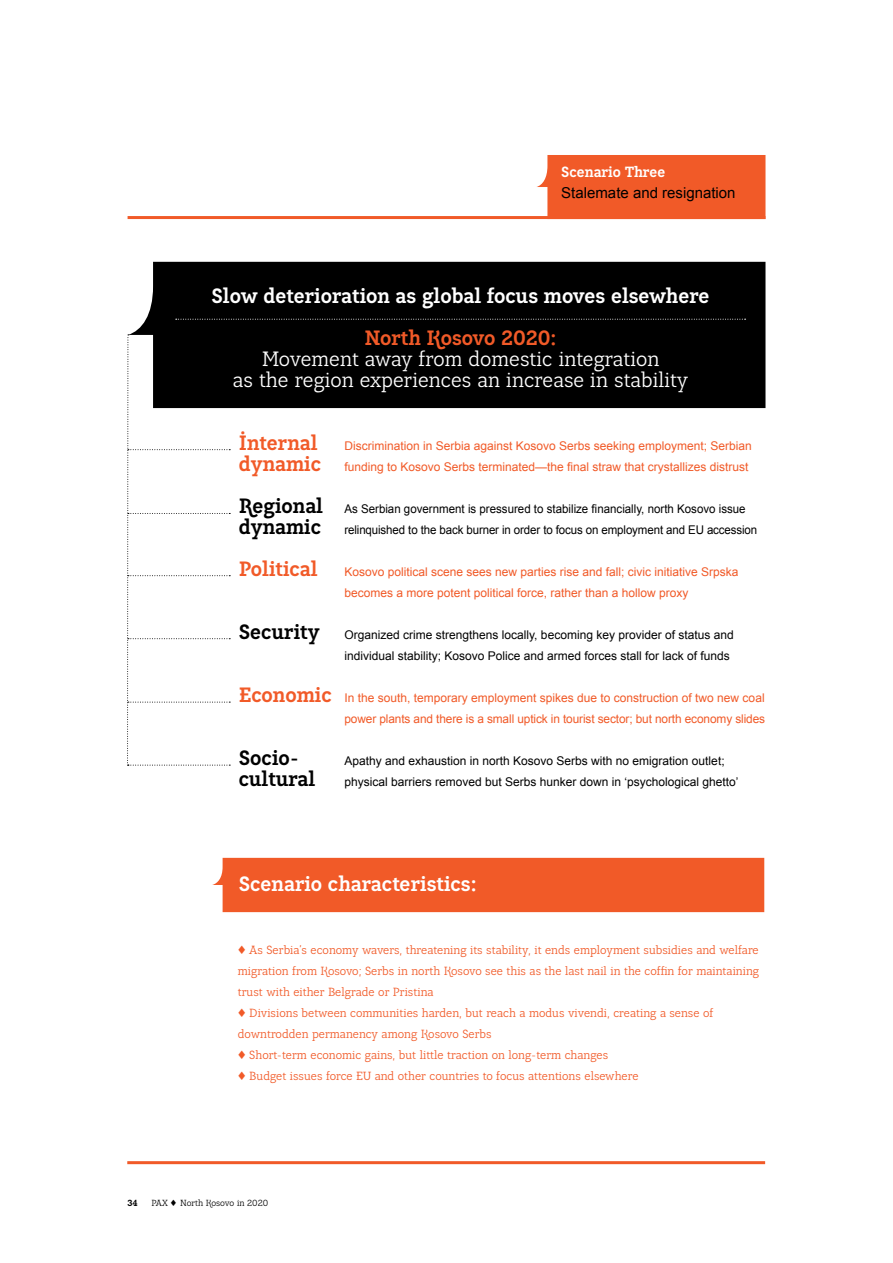
<style>
.page{position:relative;width:893px;height:1263px;background:#fff}
.page>*{position:absolute;margin:0;border:0;box-sizing:border-box;transform-origin:0 0}
.t1{font:21px/21px "Lean OFY";color:#fff;text-align:center}
.t2{font:700 21px "Lean OFY";color:#fff}
.t3{font:700 21px/21px "Lean OFY";color:#f15a28}
.t4{font:700 21px/21px "Lean OFY";color:#000}
.t5{font:15px "Arial";color:#000}
.t6{font:700 15px "Lean OFY";color:#fff}
.t7{font:12px "Lean OFY";color:#f15a28}
.t8{font:12px/21px "Arial";color:#f15a28}
.t9{font:12px/21px "Arial";color:#000}
.t10{font:12px/21px "Arial";color:#000;scale:.96 1}
.t11{font:9px "Lean OFY";color:#000}
.t12{font:700 9px "Lean OFY";color:#000}
</style>
<div class="page">
<div style="left:537px;top:155px;width:228px;height:61px;background:#f15a28"></div>
<hr style="left:128px;top:216px;width:637px;height:3px;background:#f15a28">
<div style="left:128px;top:262px;width:637px;height:146px;background:#000"></div>
<hr style="left:127px;top:1161px;width:638px;height:3px;background:#f15a28">
<svg style="left:127px;top:335px;width:103px;height:431px"></svg>
<svg style="left:176px;top:319px;width:570px;height:1px"></svg>
<div style="left:212px;top:858px;width:552px;height:54px;background:#f15a28"></div>
<p class="t6" style="left:561px;top:163px;width:105px">Scenario Three</p>
<p class="t5" style="left:561px;top:183px;width:176px">Stalemate and resignation</p>
<h1 class="t2" style="left:211px;top:283px;width:500px">Slow deterioration as global focus moves elsewhere</h1>
<h1 class="t3" style="left:364px;top:327px;width:194px">North Kosovo 2020:</h1>
<h1 class="t1" style="left:233px;top:349px;width:457px">Movement away from domestic integration<br>as the region experiences an increase in stability</h1>
<h1 class="t3" style="left:239px;top:432px;width:84px">Internal dynamic</h1>
<h1 class="t4" style="left:239px;top:495px;width:86px">Regional dynamic</h1>
<h1 class="t3" style="left:239px;top:558px;width:81px">Political</h1>
<h1 class="t4" style="left:239px;top:621px;width:83px">Security</h1>
<h1 class="t3" style="left:239px;top:684px;width:95px">Economic</h1>
<h1 class="t4" style="left:239px;top:747px;width:78px">Socio&shy;cultural</h1>
<p class="t8" style="left:344px;top:435px;width:409px">Discrimination in Serbia against Kosovo Serbs seeking employment; Serbian funding to Kosovo Serbs terminated—the final straw that crystallizes distrust</p>
<p class="t10" style="left:344px;top:498px;width:432px">As Serbian government is pressured to stabilize financially, north Kosovo issue relinquished to the back burner in order to focus on employment and EU accession</p>
<p class="t8" style="left:344px;top:561px;width:396px">Kosovo political scene sees new parties rise and fall; civic initiative Srpska becomes a more potent political force, rather than a hollow proxy</p>
<p class="t9" style="left:344px;top:624px;width:391px">Organized crime strengthens locally, becoming key provider of status and individual stability; Kosovo Police and armed forces stall for lack of funds</p>
<p class="t8" style="left:344px;top:687px;width:422px">In the south, temporary employment spikes due to construction of two new coal power plants and there is a small uptick in tourist sector; but north economy slides</p>
<p class="t9" style="left:344px;top:750px;width:396px">Apathy and exhaustion in north Kosovo Serbs with no emigration outlet; physical barriers removed but Serbs hunker down in ‘psychological ghetto’</p>
<h1 class="t2" style="left:239px;top:871px;width:239px">Scenario characteristics:</h1>
<p class="t7" style="left:249px;top:943px;width:511px">As Serbia’s economy wavers, threatening its stability, it ends employment subsidies and welfare</p>
<p class="t7" style="left:238px;top:964px;width:523px">migration from Kosovo; Serbs in north Kosovo see this as the last nail in the coffin for maintaining</p>
<p class="t7" style="left:238px;top:985px;width:197px">trust with either Belgrade or Pristina</p>
<p class="t7" style="left:249px;top:1006px;width:466px">Divisions between communities harden, but reach a modus vivendi, creating a sense of</p>
<p class="t7" style="left:238px;top:1027px;width:255px">downtrodden permanency among Kosovo Serbs</p>
<p class="t7" style="left:249px;top:1048px;width:360px">Short-term economic gains, but little traction on long-term changes</p>
<p class="t7" style="left:249px;top:1069px;width:391px">Budget issues force EU and other countries to focus attentions elsewhere</p>
<p class="t12" style="left:128px;top:1197px;width:12px">34</p>
<p class="t11" style="left:151px;top:1198px;width:18px">PAX</p>
<p class="t11" style="left:180px;top:1198px;width:90px">North Kosovo in 2020</p>
</div>
